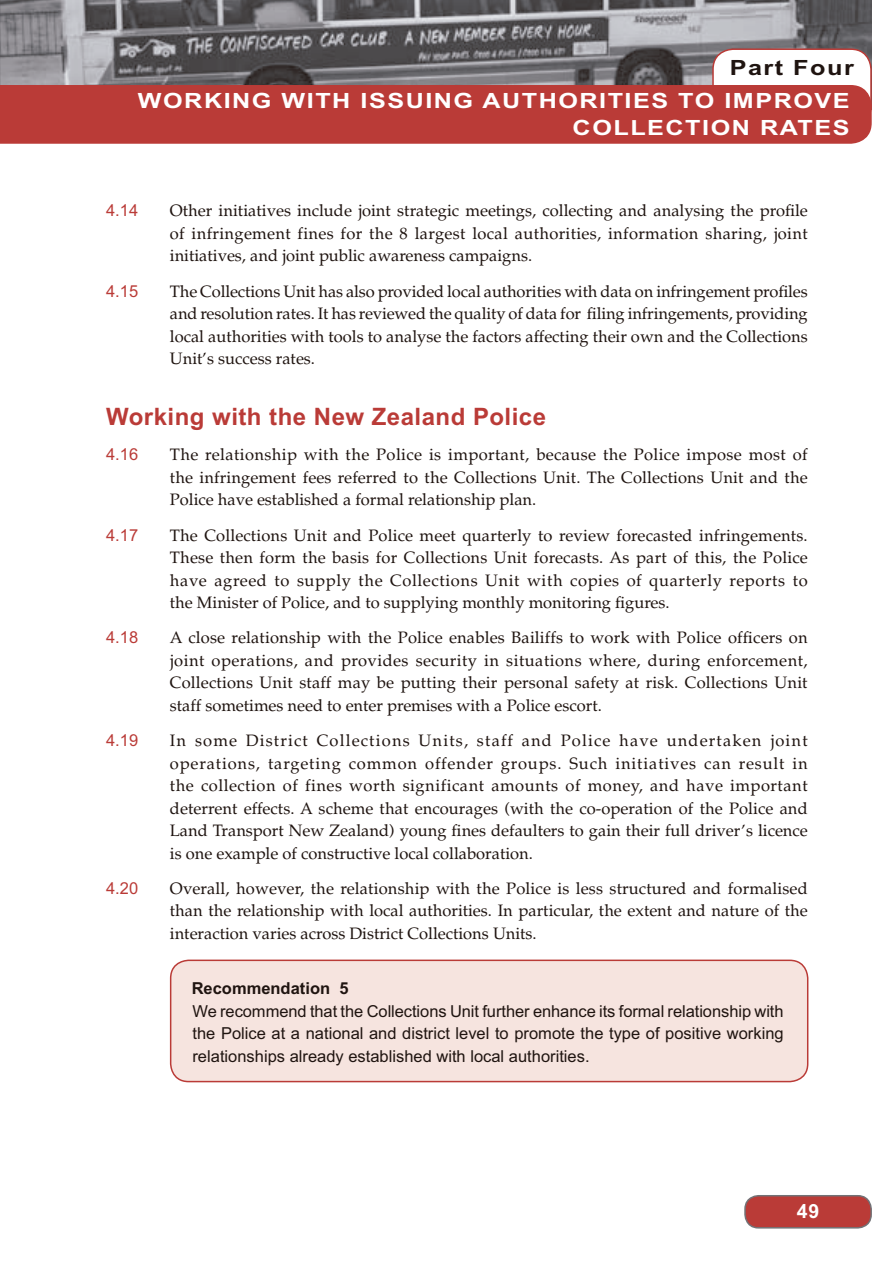
<style>
.page{position:relative;width:893px;height:1263px;background:#fff}
.page>*{position:absolute;margin:0;border:0;box-sizing:border-box;transform-origin:0 0}
.t1{font:700 24px "Arial";letter-spacing:.02em;color:#ba3b37}
.t2{font:700 21px/27px "Arial";letter-spacing:.06em;color:#fff;text-align:right;scale:1.2 1}
.t3{font:700 21px "Arial";letter-spacing:.06em;color:#1f1410;scale:1.2 1}
.t4{font:700 19.5px "Arial";color:#fff}
.t5{font:16.5px/22.5px "Palatino";color:#1f1410;text-align:justify}
.t6{font:16.5px/22.5px "Arial";color:#1f1410;text-align:justify}
.t7{font:16.5px "Arial";color:#ba3b37}
.t8{font:700 16.5px "Arial";color:#1f1410}
</style>
<div class="page">
<img style="left:1px;top:0;width:871px;height:85px">
<img style="left:0;top:0;width:1px;height:85px">
<div style="left:745px;top:1196px;width:126px;height:32px;background:#ba3b37;border-radius:14px"></div>
<div style="left:744px;top:1195px;width:128px;height:33px;border:2px solid #727276;border-radius:14px"></div>
<div style="left:713px;top:49px;width:158px;height:77px;background:#fff;border-radius:20px"></div>
<div style="left:712px;top:48px;width:160px;height:79px;border:2px solid #ba3b37;border-radius:20px"></div>
<div style="left:0;top:85px;width:872px;height:59px;background:#ba3b37"></div>
<div style="left:171px;top:960px;width:637px;height:121px;background:#f6e4df;border-radius:18px"></div>
<div style="left:170px;top:959px;width:638px;height:123px;border:2px solid #ba3b37;border-radius:18px"></div>
<p class="t3" style="left:730px;top:60px;width:105px">Part Four</p>
<p class="t2" style="left:138px;top:89px;width:595px">WORKING WITH ISSUING AUTHORITIES TO IMPROVE<br>COLLECTION RATES</p>
<p class="t7" style="left:106px;top:204px;width:34px">4.14</p>
<p class="t5" style="left:170px;top:201px;width:639px">Other initiatives include joint strategic meetings, collecting and analysing the profile of infringement fines for the 8 largest local authorities, information sharing, joint initiatives, and joint public awareness campaigns.</p>
<p class="t7" style="left:106px;top:285px;width:34px">4.15</p>
<p class="t5" style="left:170px;top:282px;width:639px">The Collections Unit has also provided local authorities with data on infringement profiles and resolution rates. It has reviewed the quality of data for filing infringements, providing local authorities with tools to analyse the factors affecting their own and the Collections Unit’s success rates.</p>
<h1 class="t1" style="left:106px;top:408px;width:441px">Working with the New Zealand Police</h1>
<p class="t7" style="left:106px;top:448px;width:34px">4.16</p>
<p class="t5" style="left:170px;top:445px;width:639px">The relationship with the Police is important, because the Police impose most of the infringement fees referred to the Collections Unit. The Collections Unit and the Police have established a formal relationship plan.</p>
<p class="t7" style="left:106px;top:529px;width:34px">4.17</p>
<p class="t5" style="left:170px;top:526px;width:639px">The Collections Unit and Police meet quarterly to review forecasted infringements.<br>These then form the basis for Collections Unit forecasts. As part of this, the Police have agreed to supply the Collections Unit with copies of quarterly reports to the Minister of Police, and to supplying monthly monitoring figures.</p>
<p class="t7" style="left:106px;top:631px;width:34px">4.18</p>
<p class="t5" style="left:170px;top:628px;width:639px">A close relationship with the Police enables Bailiffs to work with Police officers on joint operations, and provides security in situations where, during enforcement, Collections Unit staff may be putting their personal safety at risk. Collections Unit staff sometimes need to enter premises with a Police escort.</p>
<p class="t7" style="left:106px;top:734px;width:34px">4.19</p>
<p class="t5" style="left:170px;top:731px;width:639px">In some District Collections Units, staff and Police have undertaken joint operations, targeting common offender groups. Such initiatives can result in the collection of fines worth significant amounts of money, and have important deterrent effects. A scheme that encourages (with the co-operation of the Police and Land Transport New Zealand) young fines defaulters to gain their full driver’s licence is one example of constructive local collaboration.</p>
<p class="t7" style="left:106px;top:882px;width:34px">4.20</p>
<p class="t5" style="left:170px;top:879px;width:639px">Overall, however, the relationship with the Police is less structured and formalised than the relationship with local authorities. In particular, the extent and nature of the interaction varies across District Collections Units.</p>
<p class="t8" style="left:192px;top:982px;width:158px">Recommendation 5</p>
<p class="t6" style="left:192px;top:1001px;width:593px">We recommend that the Collections Unit further enhance its formal relationship with the Police at a national and district level to promote the type of positive working relationships already established with local authorities.</p>
<p class="t4" style="left:797px;top:1204px;width:24px">49</p>
</div>
